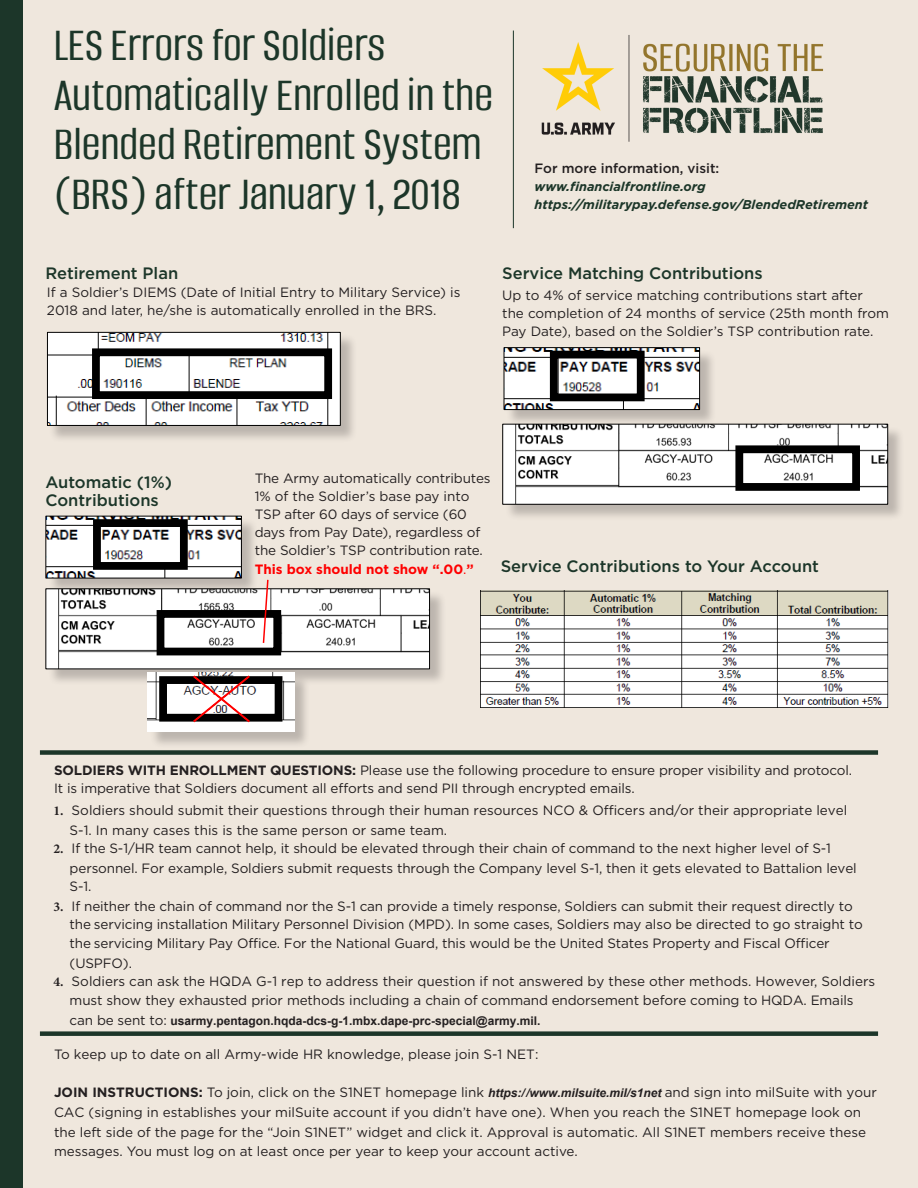
<style>
.page{position:relative;width:918px;height:1188px;background:#efe7dd}
.page>*{position:absolute;margin:0;border:0;box-sizing:border-box;transform-origin:0 0}
.t1{font:49.5px/49.5px "Alumni Sans";color:#1c3629}
.t2{font:500 16.5px/18px "Gotham";color:#1c3629}
.t3{font:13.5px/18px "Gotham";letter-spacing:-.01em;color:#231f20}
.t4{font:700 13.5px "Gotham";color:#f00}
.t5{font:500 13.5px "Gotham";color:#231f20}
.t6{font:italic 700 12.75px "Gotham";color:#1c3629}
.t7{font:700 12px "Arial";color:#231f20}
.s1{font-weight:400}
.s2{font-weight:700}
.s3{font-family:"Minion Pro";font-weight:700}
.s4{font-family:"Gotham";font-weight:400;font-size:13.5px}
.s5{font-family:"Arial";font-weight:700;font-style:italic;font-size:12px}
</style>
<div class="page">
<hr style="left:513px;top:31px;width:1px;height:197px;background:#1c3629">
<div style="left:0;top:0;width:23px;height:1188px;background:#1c3629"></div>
<div style="left:40px;top:750px;width:838px;height:5px;background:#1c3629"></div>
<div style="left:40px;top:1031px;width:838px;height:5px;background:#1c3629"></div>
<div style="left:48px;top:518px;width:399px;height:231px;background:#231f20;opacity:.25"></div>
<img style="left:47px;top:590px;width:381px;height:77px">
<div style="left:157px;top:610px;width:124px;height:45px;border:8px solid #000"></div>
<img style="left:47px;top:518px;width:193px;height:59px">
<div style="left:45px;top:516px;width:197px;height:63px;border:1px solid #000"></div>
<div style="left:93px;top:519px;width:95px;height:51px;border:8px solid #000"></div>
<img style="left:148px;top:672px;width:146px;height:60px">
<div style="left:159px;top:676px;width:123px;height:46px;border:8px solid #000"></div>
<svg style="left:192px;top:675px;width:59px;height:48px;background:#a78d8d"></svg>
<svg style="left:262px;top:578px;width:7px;height:67px"></svg>
<img style="left:481px;top:590px;width:408px;height:117px">
<div style="left:504px;top:349px;width:401px;height:173px;background:#231f20;opacity:.25"></div>
<img style="left:506px;top:349px;width:192px;height:59px">
<div style="left:504px;top:347px;width:196px;height:63px;border:1px solid #000"></div>
<div style="left:550px;top:351px;width:95px;height:50px;border:8px solid #000"></div>
<img style="left:504px;top:426px;width:382px;height:77px">
<div style="left:502px;top:424px;width:386px;height:81px;border:1px solid #000"></div>
<div style="left:735px;top:445px;width:125px;height:46px;border:8px solid #000"></div>
<div style="left:49px;top:334px;width:309px;height:109px;background:#231f20;opacity:.25"></div>
<img style="left:49px;top:334px;width:290px;height:90px">
<div style="left:47px;top:332px;width:294px;height:94px;border:1px solid #000"></div>
<div style="left:92px;top:348px;width:240px;height:51px;border:8px solid #000"></div>
<img style="left:541px;top:35px;width:283px;height:107px">
<p class="t1" style="left:54px;top:23px;width:441px">LES Errors for Soldiers<br>Automatically Enrolled in the<br>Blended Retirement System (BRS) after January 1, 2018</p>
<p class="t5" style="left:535px;top:161px;width:186px">For more information, visit:</p>
<p class="t6" style="left:535px;top:179px;width:173px">www.financialfrontline.org</p>
<p class="t6" style="left:535px;top:197px;width:335px">https://militarypay.defense.gov/BlendedRetirement</p>
<p class="t2" style="left:45px;top:263px;width:134px">Retirement Plan</p>
<p class="t3" style="left:47px;top:283px;width:415px">If a Soldier’s DIEMS (Date of Initial Entry to Military Service) is<br>2018 and later, he/she is automatically enrolled in the BRS.</p>
<p class="t2" style="left:502px;top:263px;width:262px">Service Matching Contributions</p>
<p class="t3" style="left:502px;top:286px;width:388px">Up to 4% of service matching contributions start after<br>the completion of 24 months of service (25th month from<br>Pay Date), based on the Soldier’s TSP contribution rate.</p>
<p class="t2" style="left:45px;top:472px;width:128px">Automatic (1%)<br>Contributions</p>
<p class="t3" style="left:255px;top:469px;width:237px">The Army automatically contributes 1% of the Soldier’s base pay into TSP after 60 days of service (60 days from Pay Date), regardless of the Soldier’s TSP contribution rate.</p>
<p class="t4" style="left:255px;top:560px;width:221px">This box should not show “.00<span class="s1">.</span>”</p>
<p class="t2" style="left:501px;top:557px;width:320px">Service Contributions to Your Account</p>
<p class="t3" style="left:54px;top:761px;width:800px"><span class="s2">SOLDIERS WITH ENROLLMENT QUESTIONS:</span> Please use the following procedure to ensure proper visibility and protocol.<br>It is imperative that Soldiers document all efforts and send PII through encrypted emails.</p>
<p class="t3" style="left:70px;top:800px;width:779px;line-height:19.5px;text-indent:-16px"><span class="s3">1.</span> Soldiers should submit their questions through their human resources NCO &amp; Officers and/or their appropriate level<br>S-1. In many cases this is the same person or same team.</p>
<p class="t3" style="left:70px;top:838px;width:789px;line-height:19px;text-indent:-16px"><span class="s3">2.</span> If the S-1/HR team cannot help, it should be elevated through their chain of command to the next higher level of S-1 personnel. For example, Soldiers submit requests through the Company level S-1, then it gets elevated to Battalion level<br>S-1.</p>
<p class="t3" style="left:70px;top:896px;width:795px;line-height:19px;text-indent:-16px"><span class="s3">3.</span> If neither the chain of command nor the S-1 can provide a timely response, Soldiers can submit their request directly to the servicing installation Military Personnel Division (MPD). In some cases, Soldiers may also be directed to go straight to the servicing Military Pay Office. For the National Guard, this would be the United States Property and Fiscal Officer (USPFO).</p>
<p class="t3" style="left:53px;top:971px;width:823px;line-height:19px;text-align:center"><span class="s3">4.</span> Soldiers can ask the HQDA G-1 rep to address their question if not answered by these other methods. However, Soldiers must show they exhausted prior methods including a chain of command endorsement before coming to HQDA. Emails</p>
<p class="t7" style="left:70px;top:1012px;width:472px"><span class="s4">can be sent to:</span> usarmy.pentagon.hqda-dcs-g-1.mbx.dape-prc-special@army.mil.</p>
<p class="t3" style="left:54px;top:1045px;width:486px">To keep up to date on all Army-wide HR knowledge, please join S-1 NET:</p>
<p class="t3" style="left:54px;top:1083px;width:824px;line-height:19.5px"><span class="s2">JOIN INSTRUCTIONS:</span> To join, click on the S1NET homepage link <span class="s5">https:/ /www.milsuite.mil/s1net</span> and sign into milSuite with your CAC (signing in establishes your milSuite account if you didn’t have one). When you reach the S1NET homepage look on the left side of the page for the “Join S1NET” widget and click it. Approval is automatic. All S1NET members receive these messages. You must log on at least once per year to keep your account active.</p>
</div>
